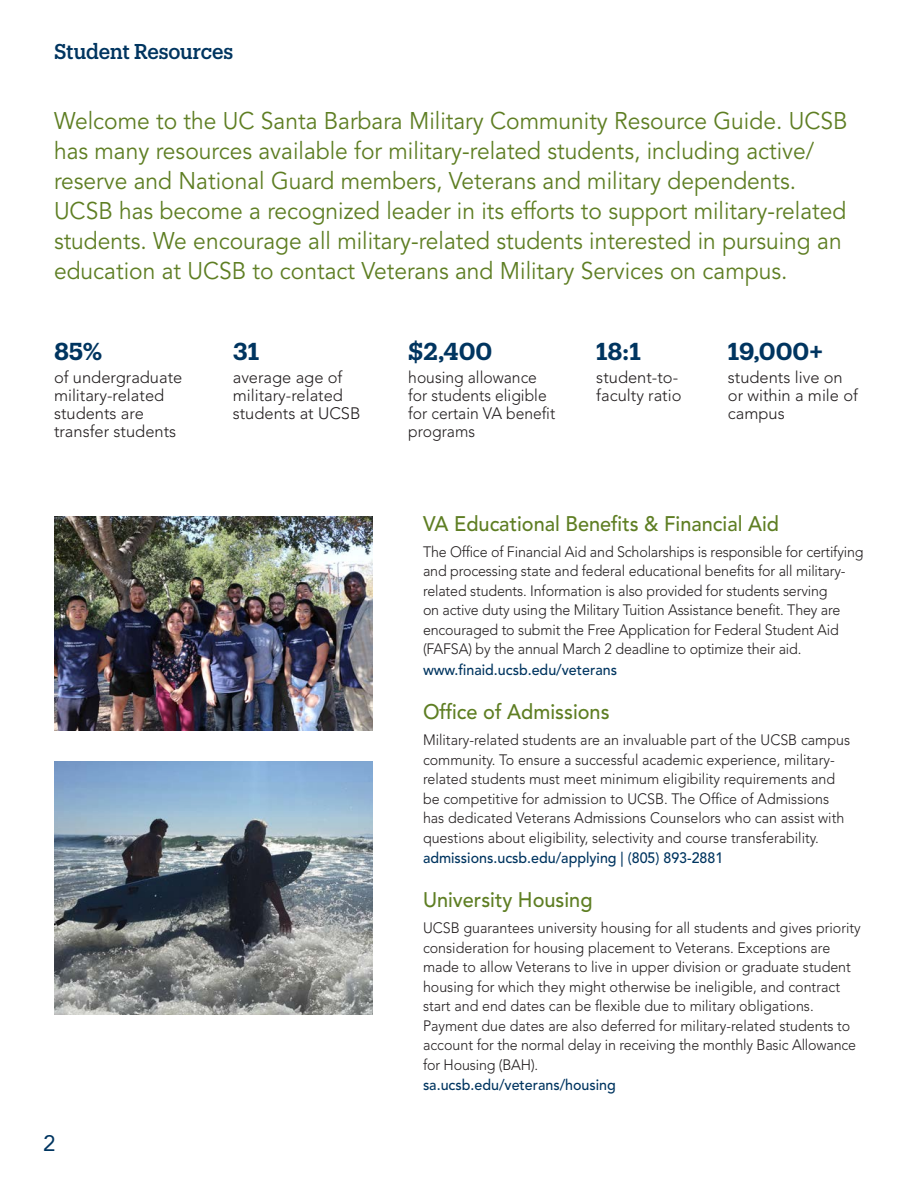
<style>
.page{position:relative;width:918px;height:1188px;background:#fff}
.page>*{position:absolute;margin:0;border:0;box-sizing:border-box;transform-origin:0 0}
.text_xtra_after{font:24px/30px "Avenir LT Std";color:#5e7e23;scale:.95 1}
.major_list{font:600 24px "Produkt";color:#003560}
.t1{font:22.35px "Avenir LT Std";color:#003560}
.text_xtra_after-2{font:500 21px "Avenir LT Std";color:#5e7e23;scale:.95 1}
.text_xtra_after-3{font:500 21px "Produkt";letter-spacing:-.005em;color:#003560;scale:.95 1}
.major_list-2{font:300 16.5px/18px "Avenir LT Std";color:#231f20}
.text{font:300 16.5px/18px "Avenir LT Std";color:#231f20;scale:.95 1}
.text_xtra_after-4{font:300 15px/19.5px "Avenir LT Std";color:#231f20;scale:.95 1}
.text_xtra_after-5{font:500 15px "Avenir LT Std";color:#003560;scale:.95 1}
</style>
<div class="page">
<img style="left:54px;top:761px;width:319px;height:253px">
<img style="left:54px;top:517px;width:319px;height:213px">
<p class="text_xtra_after-3" style="left:54px;top:37px;width:190px">Student Resources</p>
<p class="text_xtra_after" style="left:54px;top:106px;width:837px">Welcome to the UC Santa Barbara Military Community Resource Guide. UCSB has many resources available for military-related students, including active/ reserve and National Guard members, Veterans and military dependents.<br>UCSB has become a recognized leader in its efforts to support military-related students. We encourage all military-related students interested in pursuing an education at UCSB to contact Veterans and Military Services on campus.</p>
<p class="major_list" style="left:54px;top:334px;width:50px">85%</p>
<p class="major_list-2" style="left:54px;top:369px;width:130px">of undergraduate military-related students are transfer students</p>
<p class="t1" style="left:43px;top:1130px;width:14px">2</p>
<p class="major_list" style="left:233px;top:334px;width:28px">31</p>
<p class="major_list-2" style="left:233px;top:369px;width:129px">average age of military-related students at UCSB</p>
<p class="major_list" style="left:408px;top:334px;width:86px">$2,400</p>
<p class="text" style="left:408px;top:369px;width:156px">housing allowance for students eligible for certain VA benefit programs</p>
<p class="major_list" style="left:596px;top:334px;width:46px">18:1</p>
<p class="major_list-2" style="left:596px;top:369px;width:87px">student-to&shy;faculty ratio</p>
<p class="major_list" style="left:728px;top:334px;width:97px">19,000+</p>
<p class="major_list-2" style="left:728px;top:369px;width:132px">students live on or within a mile of campus</p>
<p class="text_xtra_after-2" style="left:423px;top:511px;width:376px">VA Educational Benefits &amp; Financial Aid</p>
<p class="text_xtra_after-4" style="left:423px;top:542px;width:465px">The Office of Financial Aid and Scholarships is responsible for certifying and processing state and federal educational benefits for all military&shy;related students. Information is also provided for students serving<br>on active duty using the Military Tuition Assistance benefit. They are encouraged to submit the Free Application for Federal Student Aid (FAFSA) by the annual March 2 deadline to optimize their aid.</p>
<p class="text_xtra_after-5" style="left:423px;top:661px;width:206px">www.finaid.ucsb.edu/veterans</p>
<p class="text_xtra_after-2" style="left:423px;top:699px;width:198px">Office of Admissions</p>
<p class="text_xtra_after-4" style="left:423px;top:730px;width:451px">Military-related students are an invaluable part of the UCSB campus community. To ensure a successful academic experience, military&shy;related students must meet minimum eligibility requirements and be competitive for admission to UCSB. The Office of Admissions has dedicated Veterans Admissions Counselors who can assist with questions about eligibility, selectivity and course transferability.</p>
<p class="text_xtra_after-5" style="left:423px;top:849px;width:318px">admissions.ucsb.edu/applying | (805) 893-2881</p>
<p class="text_xtra_after-2" style="left:423px;top:888px;width:180px">University Housing</p>
<p class="text_xtra_after-4" style="left:423px;top:919px;width:462px">UCSB guarantees university housing for all students and gives priority consideration for housing placement to Veterans. Exceptions are made to allow Veterans to live in upper division or graduate student housing for which they might otherwise be ineligible, and contract start and end dates can be flexible due to military obligations.<br>Payment due dates are also deferred for military-related students to account for the normal delay in receiving the monthly Basic Allowance for Housing (BAH).</p>
<p class="text_xtra_after-5" style="left:423px;top:1076px;width:205px">sa.ucsb.edu/veterans/housing</p>
</div>
